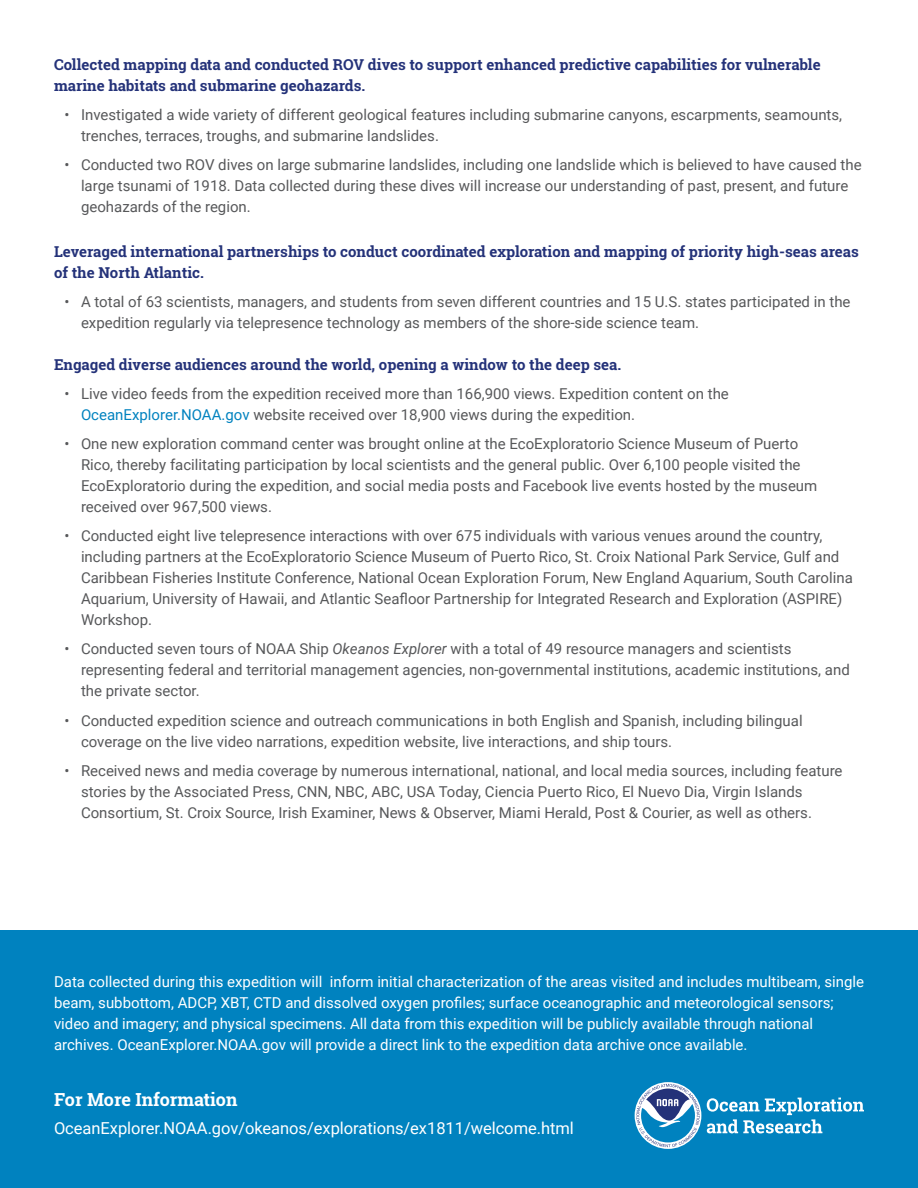
<style>
.page{position:relative;width:918px;height:1188px;background:#fff}
.page>*{position:absolute;margin:0;border:0;box-sizing:border-box;transform-origin:0 0}
.t1{font:700 18px "Roboto Slab";color:#fff}
.t2{font:16.5px "Roboto";letter-spacing:-.005em;color:#fff}
.t3{font:15px/21px "Roboto";color:#57585a}
.t4{font:15px/21px "Roboto";color:#fff}
.t5{font:700 15px/21px "Roboto Slab";color:#243279}
.s1{color:#0082bf}
.s2{font-style:italic}
</style>
<div class="page">
<div style="left:0;top:931px;width:918px;height:257px;background:#0082bf"></div>
<svg style="left:707px;top:1098px;width:157px;height:35px"></svg>
<svg style="left:636px;top:1084px;width:64px;height:63px"></svg>
<p class="t5" style="left:54px;top:54px;width:768px">Collected mapping data and conducted ROV dives to support enhanced predictive capabilities for vulnerable marine habitats and submarine geohazards.</p>
<p class="t3" style="left:81px;top:103px;width:763px;text-indent:-16px">• Investigated a wide variety of different geological features including submarine canyons, escarpments, seamounts, trenches, terraces, troughs, and submarine landslides.</p>
<p class="t3" style="left:81px;top:154px;width:782px;text-indent:-16px">• Conducted two ROV dives on large submarine landslides, including one landslide which is believed to have caused the large tsunami of 1918. Data collected during these dives will increase our understanding of past, present, and future geohazards of the region.</p>
<p class="t5" style="left:54px;top:241px;width:806px">Leveraged international partnerships to conduct coordinated exploration and mapping of priority high-seas areas of the North Atlantic.</p>
<p class="t3" style="left:81px;top:291px;width:771px;text-indent:-16px">• A total of 63 scientists, managers, and students from seven different countries and 15 U.S. states participated in the expedition regularly via telepresence technology as members of the shore-side science team.</p>
<p class="t5" style="left:54px;top:354px;width:569px">Engaged diverse audiences around the world, opening a window to the deep sea.</p>
<p class="t3" style="left:81px;top:383px;width:649px;text-indent:-16px">• Live video feeds from the expedition received more than 166,900 views. Expedition content on the<br><span class="s1">OceanExplorer.NOAA.gov</span> website received over 18,900 views during the expedition.</p>
<p class="t3" style="left:81px;top:433px;width:738px;text-indent:-16px">• One new exploration command center was brought online at the EcoExploratorio Science Museum of Puerto Rico, thereby facilitating participation by local scientists and the general public. Over 6,100 people visited the EcoExploratorio during the expedition, and social media posts and Facebook live events hosted by the museum received over 967,500 views.</p>
<p class="t3" style="left:81px;top:525px;width:773px;text-indent:-16px">• Conducted eight live telepresence interactions with over 675 individuals with various venues around the country, including partners at the EcoExploratorio Science Museum of Puerto Rico, St. Croix National Park Service, Gulf and Caribbean Fisheries Institute Conference, National Ocean Exploration Forum, New England Aquarium, South Carolina Aquarium, University of Hawaii, and Atlantic Seafloor Partnership for Integrated Research and Exploration (ASPIRE)<br>Workshop.</p>
<p class="t3" style="left:81px;top:638px;width:770px;text-indent:-16px">• Conducted seven tours of NOAA Ship <span class="s2">Okeanos Explorer</span> with a total of 49 resource managers and scientists representing federal and territorial management agencies, non-governmental institutions, academic institutions, and the private sector.</p>
<p class="t3" style="left:81px;top:709px;width:723px;text-indent:-16px">• Conducted expedition science and outreach communications in both English and Spanish, including bilingual coverage on the live video narrations, expedition website, live interactions, and ship tours.</p>
<p class="t3" style="left:81px;top:759px;width:763px;text-indent:-16px">• Received news and media coverage by numerous international, national, and local media sources, including feature stories by the Associated Press, CNN, NBC, ABC, USA Today, Ciencia Puerto Rico, El Nuevo Dia, Virgin Islands<br>Consortium, St. Croix Source, Irish Examiner, News &amp; Observer, Miami Herald, Post &amp; Courier, as well as others.</p>
<h3 class="t4" style="left:54px;top:971px;width:812px">Data collected during this expedition will inform initial characterization of the areas visited and includes multibeam, single beam, subbottom, ADCP, XBT, CTD and dissolved oxygen profiles; surface oceanographic and meteorological sensors; video and imagery; and physical specimens. All data from this expedition will be publicly available through national archives. OceanExplorer.NOAA.gov will provide a direct link to the expedition data archive once available.</h3>
<h3 class="t1" style="left:54px;top:1087px;width:185px">For More Information</h3>
<p class="t2" style="left:54px;top:1116px;width:521px">OceanExplorer.NOAA.gov/okeanos/explorations/ex1811/welcome.html</p>
</div>
